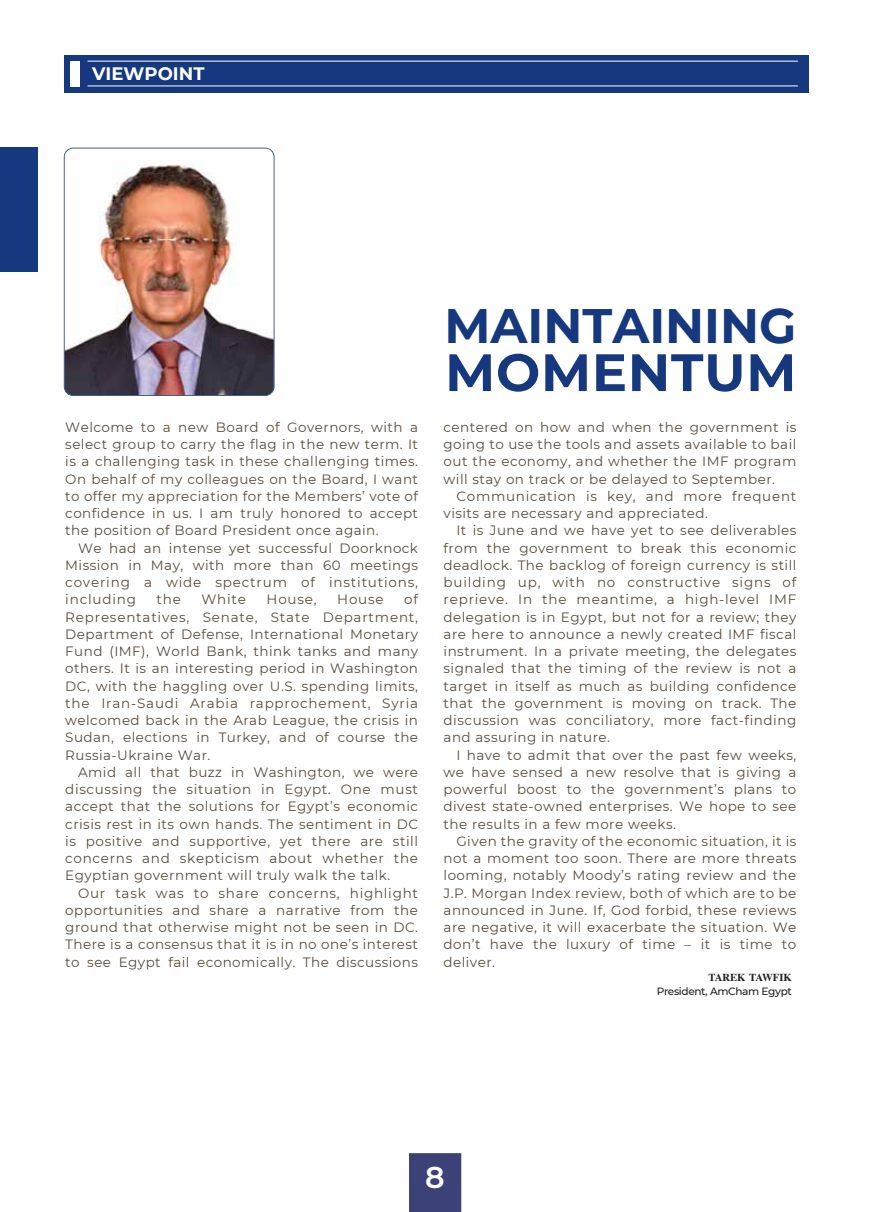
<style>
.page{position:relative;width:872px;height:1212px;background:#fff}
.page>*{position:absolute;margin:0;border:0;box-sizing:border-box;transform-origin:0 0}
.t1{font:700 52.5px "Montserrat";letter-spacing:.015em;color:#15387f}
.t2{font:700 48.3px "Montserrat";color:#15387f}
.t3{font:600 30px "Montserrat";color:#fff}
.t4{font:700 18px "Montserrat";color:#fff}
.t5{font:13.5px/17.2px "Montserrat";letter-spacing:.035em;color:#594b3b;text-align:justify}
.t6{font:700 10.65px "Times";color:#231f20}
.t7{font:500 10.5px "Montserrat";letter-spacing:-.035em;color:#231f20}
</style>
<div class="page">
<div style="left:64px;top:55px;width:744px;height:38px;background:#15387f"></div>
<hr style="left:87px;top:61px;width:711px;height:1px;background:#fff">
<hr style="left:87px;top:86px;width:711px;height:1px;background:#fff">
<div style="left:71px;top:61px;width:9px;height:25px;background:#fff"></div>
<div style="left:409px;top:1153px;width:52px;height:59px;background:#3c4278"></div>
<img style="left:65px;top:148px;width:209px;height:247px;border-radius:9px">
<div style="left:64px;top:148px;width:210px;height:248px;border:2px solid #15387f;border-radius:9px"></div>
<div style="left:0;top:148px;width:38px;height:124px;background:#15387f"></div>
<h3 class="t4" style="left:92px;top:63px;width:114px">VIEWPOINT</h3>
<p class="t5" style="left:65px;top:418px;width:354px">Welcome to a new Board of Governors, with a select group to carry the flag in the new term. It is a challenging task in these challenging times.<br>On behalf of my colleagues on the Board, I want to offer my appreciation for the Members’ vote of confidence in us. I am truly honored to accept the position of Board President once again.</p>
<p class="t5" style="left:65px;top:539px;width:354px;text-indent:13px">We had an intense yet successful Doorknock Mission in May, with more than 60 meetings covering a wide spectrum of institutions, including</p>
<p class="t5" style="left:65px;top:591px;width:354px;text-indent:339px">of Representatives, Senate, State Department, Department of Defense, International Monetary Fund (IMF), World Bank, think tanks and many others. It is an interesting period in Washington DC, with the haggling over U.S. spending limits, the Iran-Saudi Arabia rapprochement, Syria welcomed back in the Arab League, the crisis in Sudan, elections in Turkey, and of course the Russia-Ukraine War.</p>
<p class="t5" style="left:65px;top:763px;width:354px;text-indent:13px">Amid all that buzz in Washington, we were discussing the situation in Egypt. One must accept that the solutions for Egypt’s economic crisis rest in its own hands. The sentiment in DC is positive and supportive, yet there are still concerns and skepticism about whether the Egyptian government will truly walk the talk.</p>
<p class="t5" style="left:65px;top:884px;width:354px;text-indent:13px">Our task was to share concerns, highlight opportunities and share a narrative from the ground that otherwise might not be seen in DC.<br>There is a consensus that it is in no one’s interest to see Egypt fail economically. The discussions</p>
<p class="t5" style="left:156px;top:591px;width:26px">the</p>
<p class="t5" style="left:201px;top:591px;width:46px">White</p>
<p class="t5" style="left:266px;top:591px;width:52px">House,</p>
<p class="t5" style="left:337px;top:591px;width:48px">House</p>
<h2 class="t2" style="left:444px;top:296px;width:353px">MAINTAINING</h2>
<h1 class="t1" style="left:445px;top:340px;width:353px">MOMENTUM</h1>
<p class="t5" style="left:443px;top:418px;width:354px">centered on how and when the government is going to use the tools and assets available to bail out the economy, and whether the IMF program will stay on track or be delayed to September.</p>
<p class="t5" style="left:443px;top:487px;width:354px;text-indent:13px">Communication is key, and more frequent visits are necessary and appreciated.</p>
<p class="t5" style="left:443px;top:522px;width:354px;text-indent:13px">It is June and we have yet to see deliverables from the government to break this economic deadlock. The backlog of foreign currency is still building up, with no constructive signs of reprieve. In the meantime, a high-level IMF delegation is in Egypt, but not for a review; they are here to announce a newly created IMF fiscal instrument. In a private meeting, the delegates signaled that the timing of the review is not a target in itself as much as building confidence that the government is moving on track. The discussion was conciliatory, more fact-finding and assuring in nature.</p>
<p class="t5" style="left:443px;top:746px;width:354px;text-indent:13px">I have to admit that over the past few weeks, we have sensed a new resolve that is giving a powerful boost to the government’s plans to divest state-owned enterprises. We hope to see the results in a few more weeks.</p>
<p class="t5" style="left:443px;top:832px;width:354px;text-indent:13px">Given the gravity of the economic situation, it is not a moment too soon. There are more threats looming, notably Moody’s rating review and the J.P. Morgan Index review, both of which are to be announced in June. If, God forbid, these reviews are negative, it will exacerbate the situation. We don’t have the luxury of time – it is time to deliver.</p>
<p class="t6" style="left:708px;top:973px;width:85px">TAREK TAWFIK</p>
<p class="t7" style="left:657px;top:984px;width:137px">President, AmCham Egypt</p>
<h3 class="t3" style="left:425px;top:1159px;width:21px">8</h3>
</div>
